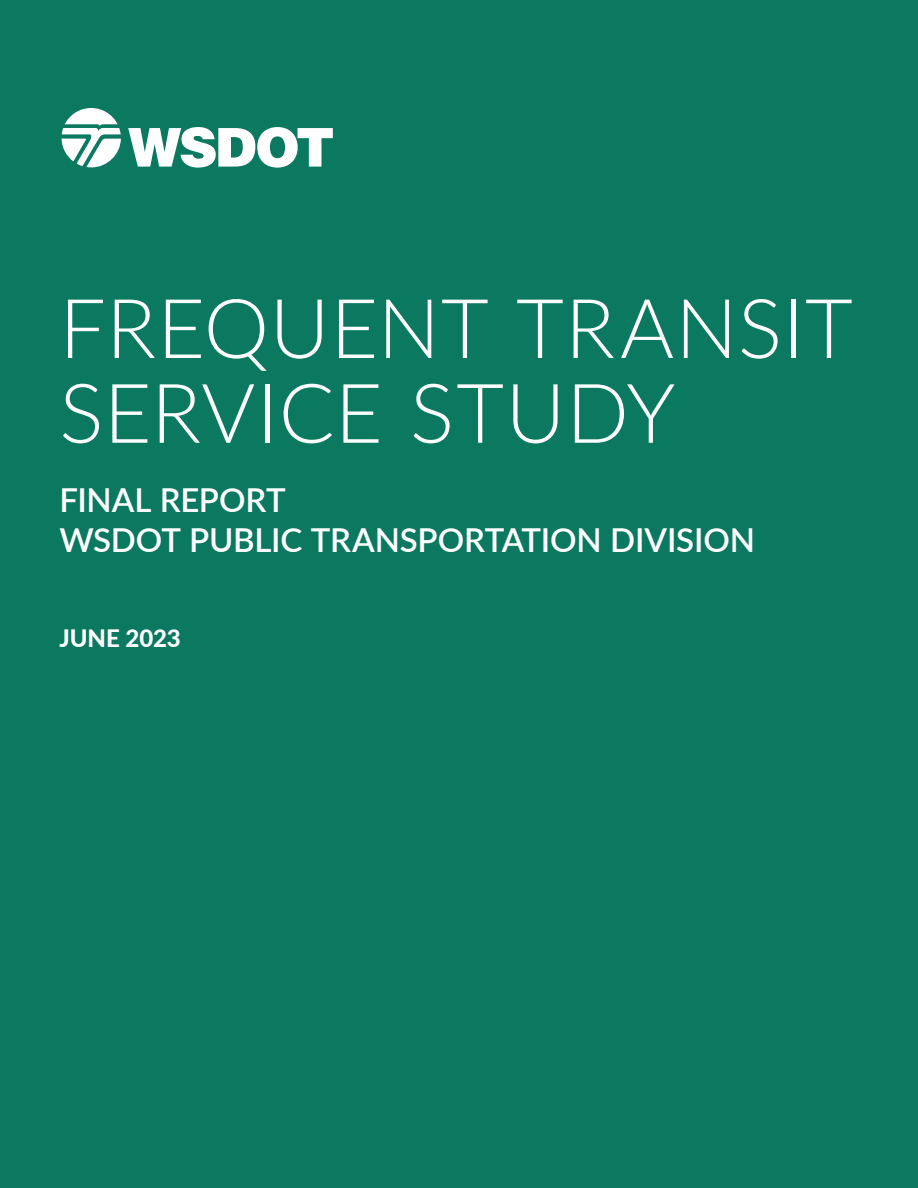
<style>
.page{position:relative;width:918px;height:1188px;background:#0a7960}
.page>*{position:absolute;margin:0;border:0;box-sizing:border-box;transform-origin:0 0}
.t1{font:300 82.5px/84.8px "Lato";letter-spacing:.01em;color:#fff}
.t2{font:600 33px/40.5px "Lato";letter-spacing:-.005em;color:#fff}
.t3{font:800 24px "Lato";letter-spacing:-.005em;color:#fff}
</style>
<div class="page">
<svg style="left:128px;top:127px;width:205px;height:41px"></svg>
<svg style="left:62px;top:108px;width:59px;height:59px"></svg>
<p class="t1" style="left:59px;top:283px;width:795px">FREQUENT TRANSIT<br>SERVICE STUDY</p>
<p class="t2" style="left:59px;top:478px;width:697px">FINAL REPORT<br>WSDOT PUBLIC TRANSPORTATION DIVISION</p>
<p class="t3" style="left:59px;top:620px;width:123px">JUNE 2023</p>
</div>
